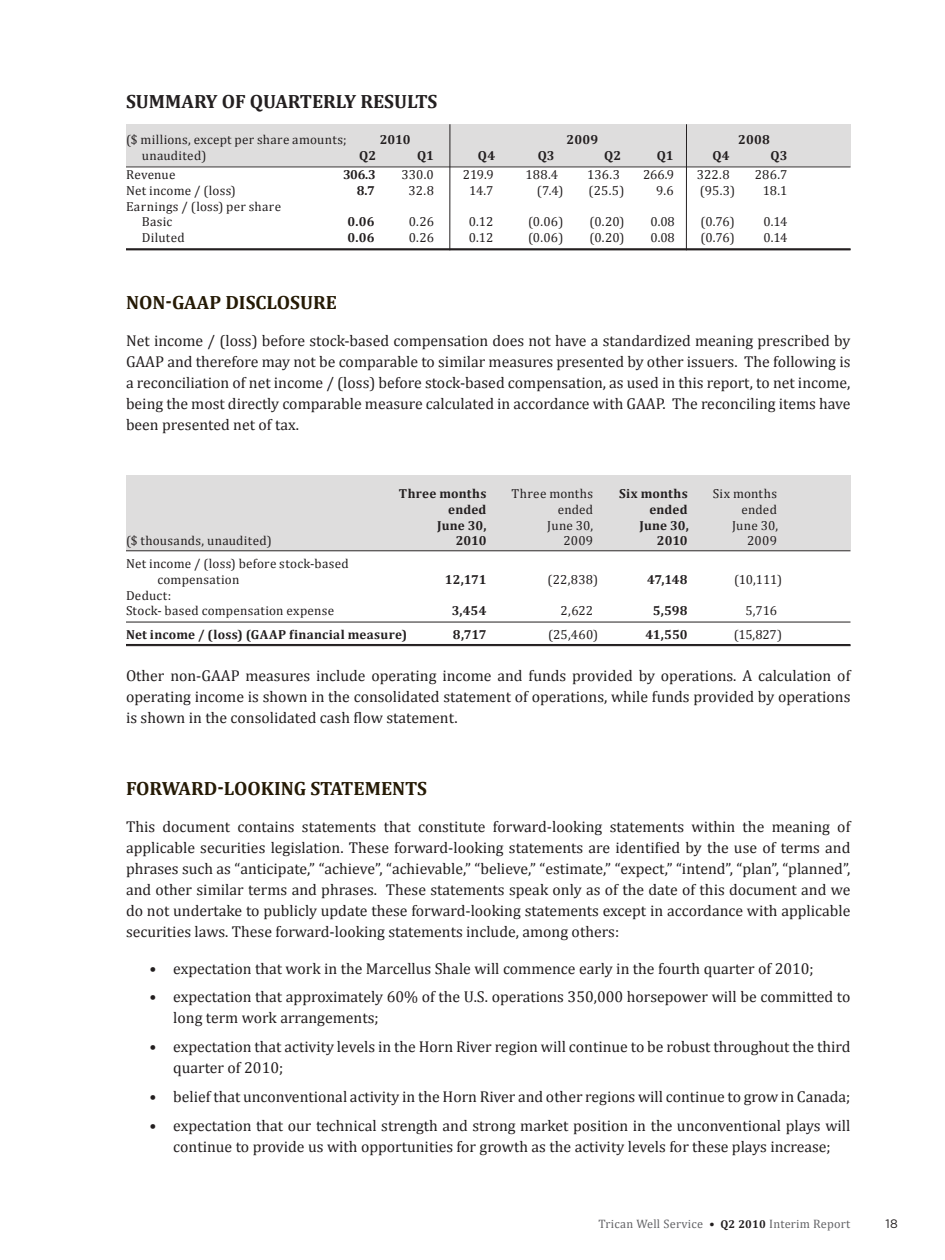
<style>
.page{position:relative;width:945px;height:1260px;background:#fff}
.page>*{position:absolute;margin:0;border:0;box-sizing:border-box;transform-origin:0 0}
.t1{font:700 19.25px "Cambria";color:#251a05}
.t2{font:700 19.25px "Cambria";color:#231f20}
.t3{font:15.75px/21px "Cambria";color:#231f20;text-align:justify}
.t4{font:13.12px/15.8px "Cambria";letter-spacing:.015em;color:#231f20}
.t5{font:700 13.12px "Cambria";letter-spacing:.01em;color:#231f20}
.t6{font:12.25px "Cambria";letter-spacing:.02em;color:#636366}
.t7{font:12.25px "Gotham";color:#231f20}
.s1{font-style:italic;color:#231f20}
.s2{font-weight:700;font-size:11.38px;color:#231f20}
</style>
<div class="page">
<div style="left:126px;top:124px;width:724px;height:44px;background:#dedddd"></div>
<div style="left:126px;top:475px;width:724px;height:75px;background:#dedddd"></div>
<hr style="left:126px;top:248px;width:724px;height:2px;background:#231f20">
<hr style="left:126px;top:550px;width:724px;height:1px;background:#231f20">
<hr style="left:126px;top:622px;width:724px;height:1px;background:#231f20">
<hr style="left:107px;top:167px;width:762px;height:2px;background:#fff">
<hr style="left:449px;top:124px;width:1px;height:126px;background:#231f20">
<hr style="left:686px;top:124px;width:1px;height:126px;background:#231f20">
<hr style="left:126px;top:644px;width:724px;height:2px;background:#231f20">
<p class="t2" style="left:126px;top:89px;width:313px">SUMMARY OF QUARTERLY RESULTS</p>
<p class="t4" style="left:126px;top:132px;width:222px">($ millions, except per share amounts;</p>
<p class="t5" style="left:380px;top:132px;width:32px">2010</p>
<p class="t5" style="left:567px;top:132px;width:33px">2009</p>
<p class="t5" style="left:738px;top:132px;width:33px">2008</p>
<p class="t4" style="left:142px;top:148px;width:66px">unaudited)</p>
<p class="t5" style="left:359px;top:148px;width:18px">Q2</p>
<p class="t5" style="left:417px;top:148px;width:18px">Q1</p>
<p class="t5" style="left:478px;top:148px;width:19px">Q4</p>
<p class="t5" style="left:538px;top:148px;width:18px">Q3</p>
<p class="t5" style="left:604px;top:148px;width:18px">Q2</p>
<p class="t5" style="left:657px;top:148px;width:18px">Q1</p>
<p class="t5" style="left:712px;top:148px;width:19px">Q4</p>
<p class="t5" style="left:771px;top:148px;width:18px">Q3</p>
<p class="t4" style="left:126px;top:167px;width:51px">Revenue</p>
<p class="t5" style="left:343px;top:167px;width:34px">306.3</p>
<p class="t4" style="left:401px;top:167px;width:34px">330.0</p>
<p class="t4" style="left:463px;top:167px;width:32px">219.9</p>
<p class="t4" style="left:526px;top:167px;width:34px">188.4</p>
<p class="t4" style="left:587px;top:167px;width:34px">136.3</p>
<p class="t4" style="left:643px;top:167px;width:33px">266.9</p>
<p class="t4" style="left:697px;top:167px;width:34px">322.8</p>
<p class="t4" style="left:755px;top:167px;width:34px">286.7</p>
<p class="t4" style="left:126px;top:182px;width:111px">Net income / (loss)</p>
<p class="t5" style="left:357px;top:182px;width:20px">8.7</p>
<p class="t4" style="left:409px;top:182px;width:27px">32.8</p>
<p class="t4" style="left:469px;top:182px;width:26px">14.7</p>
<p class="t4" style="left:537px;top:182px;width:28px">(7.4)</p>
<p class="t4" style="left:589px;top:182px;width:37px">(25.5)</p>
<p class="t4" style="left:656px;top:182px;width:19px">9.6</p>
<p class="t4" style="left:700px;top:182px;width:37px">(95.3)</p>
<p class="t4" style="left:763px;top:182px;width:26px">18.1</p>
<p class="t4" style="left:142px;top:198px;width:141px;text-indent:-16px">Earnings / (loss) per share<br>Basic</p>
<p class="t5" style="left:347px;top:214px;width:29px">0.06</p>
<p class="t4" style="left:409px;top:214px;width:27px">0.26</p>
<p class="t4" style="left:469px;top:214px;width:26px">0.12</p>
<p class="t4" style="left:528px;top:214px;width:37px">(0.06)</p>
<p class="t4" style="left:590px;top:214px;width:36px">(0.20)</p>
<p class="t4" style="left:651px;top:214px;width:26px">0.08</p>
<p class="t4" style="left:701px;top:214px;width:36px">(0.76)</p>
<p class="t4" style="left:763px;top:214px;width:26px">0.14</p>
<p class="t4" style="left:142px;top:230px;width:45px">Diluted</p>
<p class="t5" style="left:347px;top:230px;width:29px">0.06</p>
<p class="t4" style="left:409px;top:230px;width:27px">0.26</p>
<p class="t4" style="left:469px;top:230px;width:26px">0.12</p>
<p class="t4" style="left:528px;top:230px;width:37px">(0.06)</p>
<p class="t4" style="left:590px;top:230px;width:36px">(0.20)</p>
<p class="t4" style="left:651px;top:230px;width:26px">0.08</p>
<p class="t4" style="left:701px;top:230px;width:36px">(0.76)</p>
<p class="t4" style="left:763px;top:230px;width:26px">0.14</p>
<p class="t1" style="left:126px;top:291px;width:213px">NON-GAAP DISCLOSURE</p>
<p class="t3" style="left:126px;top:330px;width:726px">Net income / (loss) before stock-based compensation does not have a standardized meaning prescribed by GAAP and therefore may not be comparable to similar measures presented by other issuers. The following is a reconciliation of net income / (loss) before stock-based compensation, as used in this report, to net income, being the most directly comparable measure calculated in accordance with GAAP. The reconciling items have been presented net of tax.</p>
<p class="t5" style="left:399px;top:486px;width:89px">Three months</p>
<p class="t4" style="left:512px;top:486px;width:83px">Three months</p>
<p class="t5" style="left:619px;top:486px;width:70px">Six months</p>
<p class="t4" style="left:713px;top:486px;width:65px">Six months</p>
<p class="t5" style="left:448px;top:501px;width:40px">ended</p>
<p class="t4" style="left:558px;top:501px;width:37px">ended</p>
<p class="t5" style="left:649px;top:501px;width:40px">ended</p>
<p class="t4" style="left:742px;top:501px;width:37px">ended</p>
<p class="t5" style="left:437px;top:517px;width:51px">June 30,</p>
<p class="t4" style="left:547px;top:517px;width:47px">June 30,</p>
<p class="t5" style="left:639px;top:517px;width:51px">June 30,</p>
<p class="t4" style="left:732px;top:517px;width:47px">June 30,</p>
<p class="t4" style="left:126px;top:533px;width:147px">($ thousands, unaudited)</p>
<p class="t5" style="left:456px;top:533px;width:32px">2010</p>
<p class="t4" style="left:564px;top:533px;width:31px">2009</p>
<p class="t5" style="left:657px;top:533px;width:32px">2010</p>
<p class="t4" style="left:747px;top:533px;width:31px">2009</p>
<p class="t4" style="left:158px;top:556px;width:193px;text-indent:-32px">Net income / (loss) before stock-based compensation</p>
<p class="t5" style="left:445px;top:571px;width:43px">12,171</p>
<p class="t4" style="left:548px;top:571px;width:52px">(22,838)</p>
<p class="t5" style="left:647px;top:571px;width:42px">47,148</p>
<p class="t4" style="left:734px;top:571px;width:49px">(10,111)</p>
<p class="t4" style="left:126px;top:587px;width:210px">Deduct:<br>Stock- based compensation expense</p>
<p class="t5" style="left:452px;top:603px;width:36px">3,454</p>
<p class="t4" style="left:561px;top:603px;width:34px">2,622</p>
<p class="t5" style="left:653px;top:603px;width:36px">5,598</p>
<p class="t4" style="left:745px;top:603px;width:33px">5,716</p>
<p class="t5" style="left:126px;top:626px;width:283px">Net income / (loss) (GAAP financial measure)</p>
<p class="t5" style="left:453px;top:626px;width:35px">8,717</p>
<p class="t4" style="left:548px;top:627px;width:52px">(25,460)</p>
<p class="t5" style="left:646px;top:626px;width:44px">41,550</p>
<p class="t4" style="left:734px;top:627px;width:50px">(15,827)</p>
<p class="t3" style="left:126px;top:665px;width:726px">Other non-GAAP measures include operating income and funds provided by operations. A calculation of operating income is shown in the consolidated statement of operations, while funds provided by operations is shown in the consolidated cash flow statement.</p>
<p class="t1" style="left:126px;top:777px;width:303px">FORWARD-LOOKING STATEMENTS</p>
<p class="t3" style="left:126px;top:816px;width:726px">This document contains statements that constitute forward-looking statements within the meaning of applicable securities legislation. These forward-looking statements are identified by the use of terms and phrases such as “anticipate,” “achieve”, “achievable,” “believe,” “estimate,” “expect,” “intend”, “plan”, “planned”, and other similar terms and phrases. These statements speak only as of the date of this document and we do not undertake to publicly update these forward-looking statements except in accordance with applicable securities laws. These forward-looking statements include, among others:</p>
<p class="t3" style="left:150px;top:958px;width:666px">• expectation that work in the Marcellus Shale will commence early in the fourth quarter of 2010;</p>
<p class="t3" style="left:173px;top:987px;width:679px;text-indent:-24px">• expectation that approximately 60% of the U.S. operations 350,000 horsepower will be committed to long term work arrangements;</p>
<p class="t3" style="left:173px;top:1036px;width:679px;text-indent:-24px">• expectation that activity levels in the Horn River region will continue to be robust throughout the third quarter of 2010;</p>
<p class="t3" style="left:150px;top:1086px;width:702px">• belief that unconventional activity in the Horn River and other regions will continue to grow in Canada;</p>
<p class="t3" style="left:150px;top:1115px;width:702px;text-align:center">• expectation that our technical strength and strong market position in the unconventional plays will continue to provide us with opportunities for growth as the activity levels for these plays increase;</p>
<p class="t6" style="left:598px;top:1216px;width:253px">Trican Well Service <span class="s1">•</span> <span class="s2">Q2 2010</span> Interim Report</p>
<p class="t7" style="left:885px;top:1216px;width:14px">18</p>
</div>
